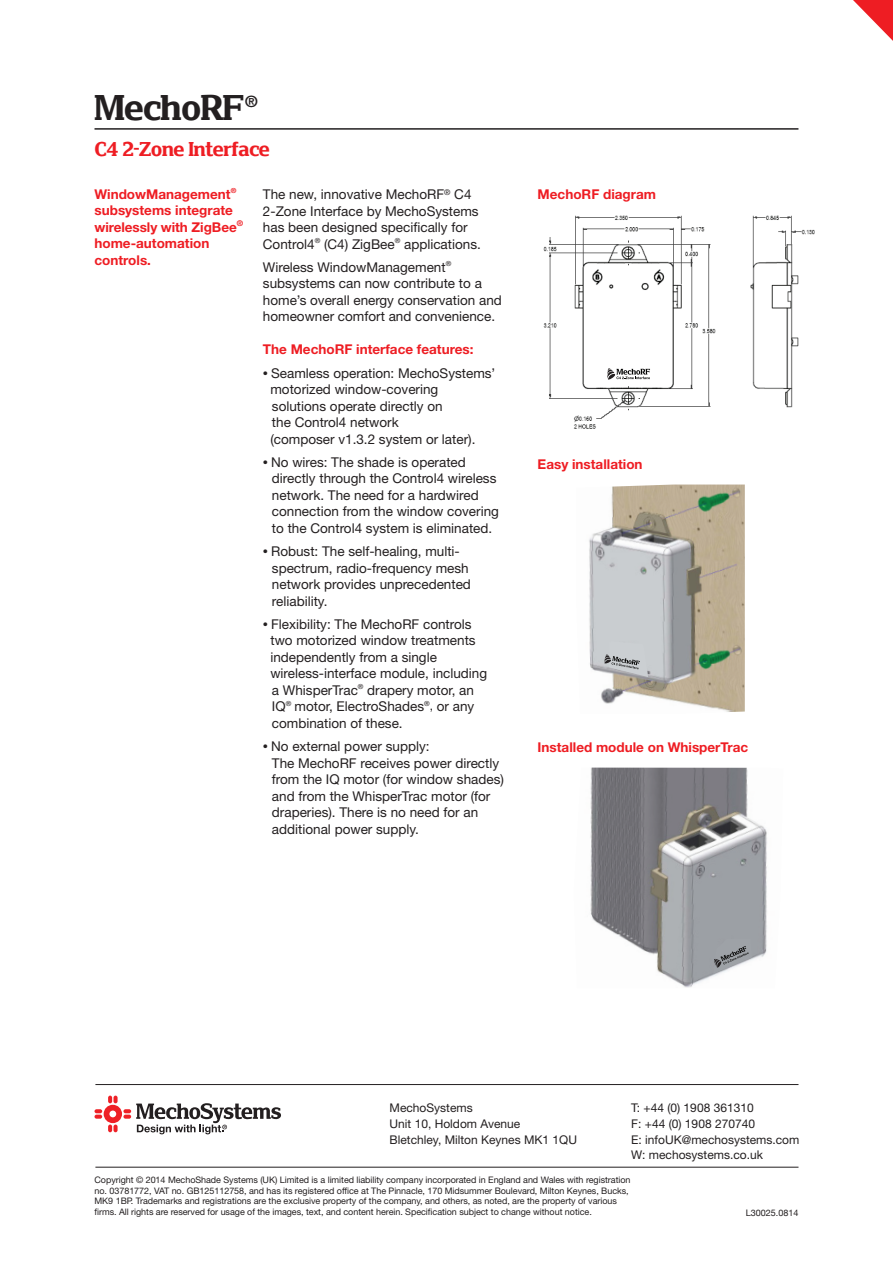
<style>
.page{position:relative;width:893px;height:1263px;background:#fff}
.page>*{position:absolute;margin:0;border:0;box-sizing:border-box;transform-origin:0 0}
.t1{font:37.5px "Mecho Shade Egyptian";color:#231f20}
.t2{font:21px "Mecho Shade Egyptian";color:#ee1d23}
.t3{font:700 15.75px "Helvetica Neue LT Std";color:#231f20}
.t4{font:13.5px/16.5px "Helvetica Neue LT Std";color:#231f20}
.t5{font:700 13.5px/16.5px "Helvetica Neue LT Std";color:#ee1d23}
.t6{font:12px "Helvetica Neue LT Std";color:#231f20}
.t7{font:9px/10.8px "Helvetica Neue LT Std";letter-spacing:-.005em;color:#231f20}
.t8{font:9px "Helvetica Neue";color:#231f20}
.s1{font-size:10.5px}
.s2{font-size:12px}
</style>
<div class="page">
<img style="left:543px;top:215px;width:271px;height:214px">
<div style="left:603px;top:347px;width:56px;height:37px;background:#fff"></div>
<svg style="left:607px;top:368px;width:43px;height:12px"></svg>
<img style="left:589px;top:484px;width:156px;height:228px">
<svg style="left:604px;top:641px;width:44px;height:36px;background:#b8bbbd"></svg>
<img style="left:590px;top:767px;width:177px;height:221px">
<svg style="left:713px;top:939px;width:39px;height:35px"></svg>
<hr style="left:95px;top:1084px;width:703px;height:1px;background:#231f20">
<hr style="left:95px;top:1167px;width:703px;height:1px;background:#231f20">
<svg style="left:94px;top:1095px;width:187px;height:39px"></svg>
<svg style="left:853px;top:0;width:40px;height:41px"></svg>
<hr style="left:95px;top:128px;width:703px;height:2px;background:#231f20">
<p class="t1" style="left:94px;top:85px;width:150px">MechoRF</p>
<p class="t3" style="left:245px;top:91px;width:14px">®</p>
<p class="t2" style="left:94px;top:137px;width:176px">C4 2-Zone Interface</p>
<p class="t5" style="left:94px;top:185px;width:150px">WindowManagement<sup>® </sup>subsystems integrate wirelessly with ZigBee<sup>® </sup>home-automation controls.</p>
<p class="t4" style="left:263px;top:186px;width:219px">The new, innovative MechoRF<sup>®</sup> C4<br>2-Zone Interface by MechoSystems has been designed specifically for Control4<sup>®</sup> (C4) ZigBee<sup>®</sup> applications.</p>
<p class="t4" style="left:263px;top:259px;width:240px">Wireless WindowManagement<sup>® </sup>subsystems can now contribute to a home’s overall energy conservation and homeowner comfort and convenience.</p>
<p class="t5" style="left:263px;top:341px;width:212px">The MechoRF interface features:</p>
<p class="t4" style="left:270px;top:364px;width:226px;text-indent:-8px"><span class="s1">•</span> Seamless operation: MechoSystems’ motorized window-covering solutions operate directly on<br>the Control4 network<br>(composer v1.3.2 system or later).</p>
<p class="t4" style="left:272px;top:454px;width:229px;text-indent:-9px"><span class="s1">•</span> No wires: The shade is operated directly through the Control4 wireless network. The need for a hardwired connection from the window covering to the Control4 system is eliminated.</p>
<p class="t4" style="left:272px;top:543px;width:201px;text-indent:-9px"><span class="s1">•</span> Robust: The self-healing, multi&shy;spectrum, radio-frequency mesh network provides unprecedented reliability.</p>
<p class="t4" style="left:270px;top:616px;width:218px;text-indent:-8px"><span class="s1">•</span> Flexibility: The MechoRF controls two motorized window treatments independently from a single wireless-interface module, including a WhisperTrac<sup>®</sup> drapery motor, an<br>IQ<sup>®</sup> motor, ElectroShades<sup>®</sup><span class="s2">,</span> or any combination of these.</p>
<p class="t4" style="left:272px;top:738px;width:234px;text-indent:-9px"><span class="s1">•</span> No external power supply:<br>The MechoRF receives power directly from the IQ motor (for window shades) and from the WhisperTrac motor (for draperies). There is no need for an additional power supply.</p>
<p class="t5" style="left:538px;top:185px;width:120px">MechoRF diagram</p>
<p class="t5" style="left:538px;top:455px;width:106px">Easy installation</p>
<p class="t5" style="left:538px;top:738px;width:212px">Installed module on WhisperTrac</p>
<p class="t6" style="left:390px;top:1101px;width:85px">MechoSystems</p>
<p class="t6" style="left:390px;top:1116px;width:132px">Unit 10, Holdom Avenue</p>
<p class="t6" style="left:390px;top:1132px;width:189px">Bletchley, Milton Keynes MK1 1QU</p>
<p class="t6" style="left:631px;top:1101px;width:124px">T: +44 (0) 1908 361310</p>
<p class="t6" style="left:631px;top:1116px;width:125px">F: +44 (0) 1908 270740</p>
<p class="t6" style="left:631px;top:1132px;width:170px">E: infoUK@mechosystems.com</p>
<p class="t6" style="left:631px;top:1148px;width:133px">W: mechosystems.co.uk</p>
<p class="t7" style="left:95px;top:1174px;width:537px">Copyright © 2014 MechoShade Systems (UK) Limited is a limited liability company incorporated in England and Wales with registration no. 03781772, VAT no. GB125112758, and has its registered office at The Pinnacle, 170 Midsummer Boulevard, Milton Keynes, Bucks, MK9 1BP. Trademarks and registrations are the exclusive property of the company, and others, as noted, are the property of various firms. All rights are reserved for usage of the images, text, and content herein. Specification subject to change without notice.</p>
<p class="t8" style="left:746px;top:1206px;width:54px">L30025.0814</p>
</div>
